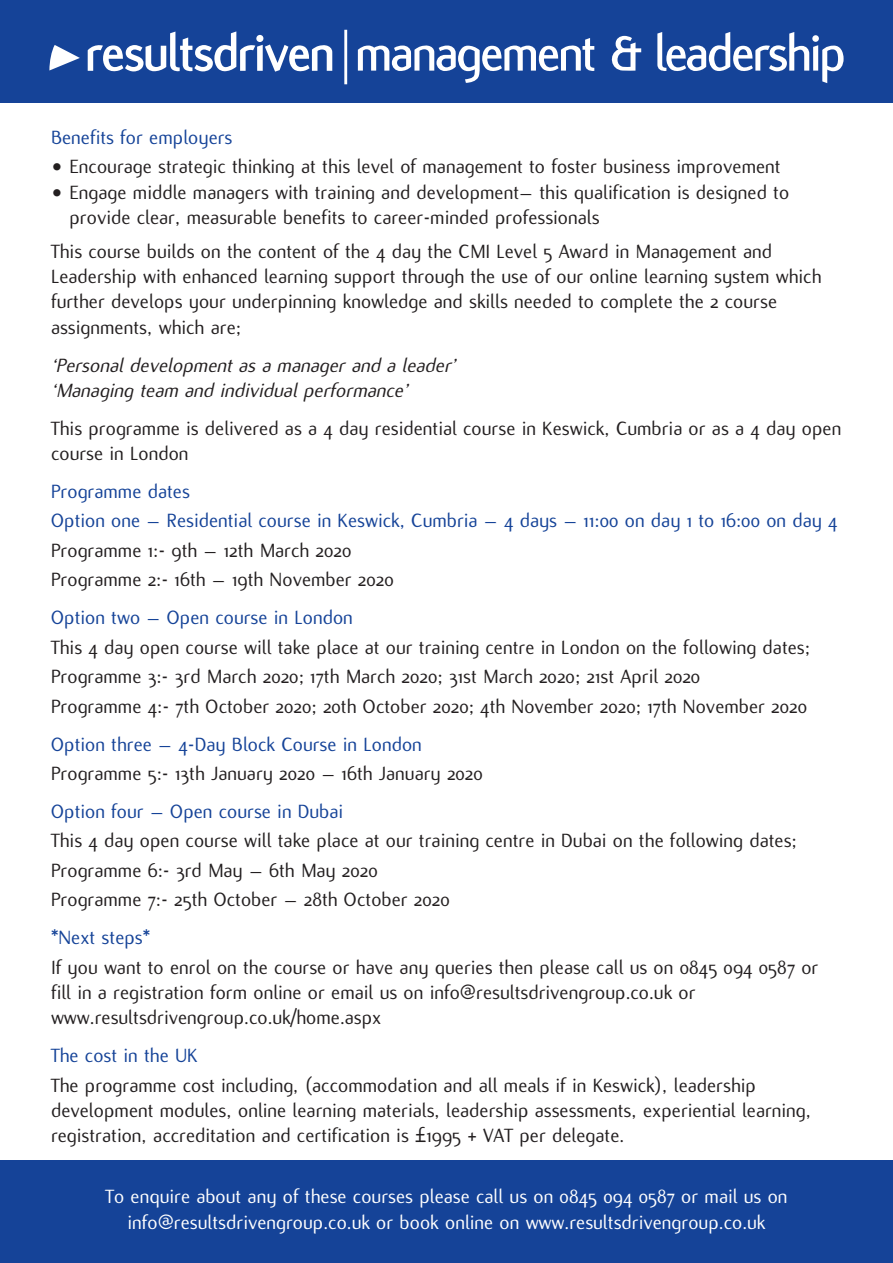
<style>
.page{position:relative;width:893px;height:1263px;background:#fff}
.page>*{position:absolute;margin:0;border:0;box-sizing:border-box;transform-origin:0 0}
.t1{font:21px/25.2px "Flux";color:#231f20}
.t2{font:21px/29.4px "Flux";color:#154398}
.t3{font:21px/25.2px "Flux";color:#fff;text-align:center}
.t4{font:italic 21px/25.2px "Flux";color:#231f20}
.s1{font-family:"Lucida Grande"}
</style>
<div class="page">
<div style="left:0;top:1161px;width:893px;height:102px;background:#154398"></div>
<div style="left:0;top:0;width:893px;height:102px;background:#154398"></div>
<svg style="left:358px;top:38px;width:236px;height:45px"></svg>
<svg style="left:611px;top:36px;width:30px;height:35px"></svg>
<svg style="left:657px;top:32px;width:187px;height:51px"></svg>
<svg style="left:49px;top:30px;width:298px;height:54px"></svg>
<p class="t2" style="left:51px;top:122px;width:183px">Benefits for employers</p>
<p class="t1" style="left:51px;top:154px;width:731px"><span class="s1">•</span> Encourage strategic thinking at this level of management to foster business improvement</p>
<p class="t1" style="left:69px;top:179px;width:721px;text-indent:-18px"><span class="s1">•</span> Engage middle managers with training and development– this qualification is designed to provide clear, measurable benefits to career-minded professionals</p>
<p class="t1" style="left:51px;top:238px;width:772px">This course builds on the content of the 4 day the CMI Level 5 Award in Management and Leadership with enhanced learning support through the use of our online learning system which further develops your underpinning knowledge and skills needed to complete the 2 course assignments, which are;</p>
<p class="t4" style="left:51px;top:352px;width:409px">‘Personal development as a manager and a leader’ ‘Managing team and individual performance’</p>
<p class="t1" style="left:51px;top:415px;width:792px">This programme is delivered as a 4 day residential course in Keswick, Cumbria or as a 4 day open course in London</p>
<p class="t2" style="left:51px;top:476px;width:788px">Programme dates<br>Option one – Residential course in Keswick, Cumbria – 4 days – 11:00 on day 1 to 16:00 on day 4</p>
<p class="t1" style="left:51px;top:535px;width:344px;line-height:29.4px">Programme 1:- 9th – 12th March 2020<br>Programme 2:- 16th – 19th November 2020</p>
<p class="t2" style="left:51px;top:602px;width:303px">Option two – Open course in London</p>
<p class="t1" style="left:51px;top:632px;width:761px;line-height:29.4px">This 4 day open course will take place at our training centre in London on the following dates;<br>Programme 3:- 3rd March 2020; 17th March 2020; 31st March 2020; 21st April 2020<br>Programme 4:- 7th October 2020; 20th October 2020; 4th November 2020; 17th November 2020</p>
<p class="t2" style="left:51px;top:729px;width:372px">Option three – 4-Day Block Course in London</p>
<p class="t1" style="left:51px;top:760px;width:433px">Programme 5:- 13th January 2020 – 16th January 2020</p>
<p class="t2" style="left:51px;top:796px;width:294px">Option four – Open course in Dubai</p>
<p class="t1" style="left:51px;top:825px;width:747px;line-height:29.4px">This 4 day open course will take place at our training centre in Dubai on the following dates;<br>Programme 6:- 3rd May – 6th May 2020<br>Programme 7:- 25th October – 28th October 2020</p>
<p class="t2" style="left:51px;top:922px;width:101px">*Next steps*</p>
<p class="t1" style="left:51px;top:954px;width:769px">If you want to enrol on the course or have any queries then please call us on 0845 094 0587 or fill in a registration form online or email us on info@resultsdrivengroup.co.uk or www.resultsdrivengroup.co.uk/home.aspx</p>
<p class="t2" style="left:51px;top:1040px;width:148px">The cost in the UK</p>
<p class="t1" style="left:51px;top:1072px;width:762px">The programme cost including, (accommodation and all meals if in Keswick), leadership development modules, online learning materials, leadership assessments, experiential learning, registration, accreditation and certification is £1995 + VAT per delegate.</p>
<p class="t3" style="left:105px;top:1183px;width:684px">To enquire about any of these courses please call us on 0845 094 0587 or mail us on info@resultsdrivengroup.co.uk or book online on www.resultsdrivengroup.co.uk</p>
</div>
